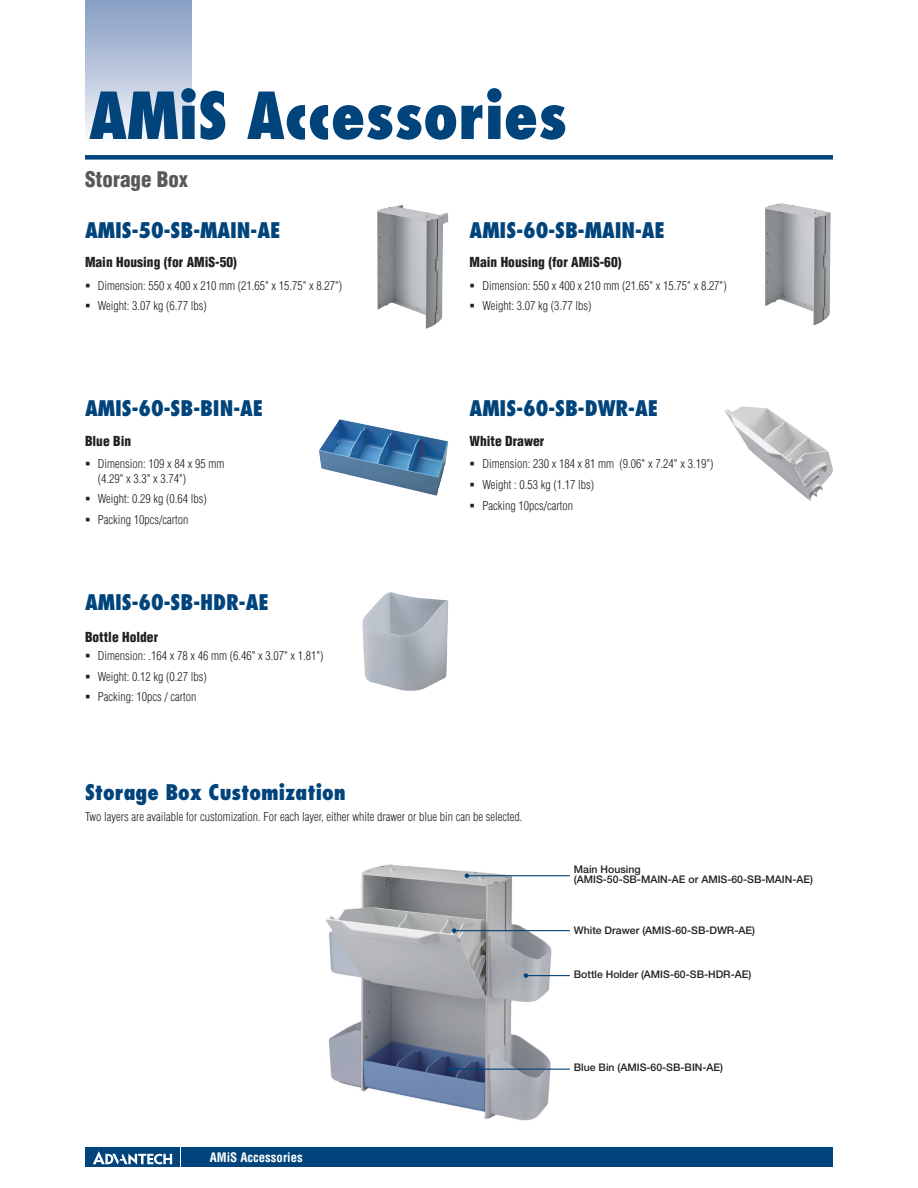
<style>
.page{position:relative;width:918px;height:1188px;background:#fff}
.page>*{position:absolute;margin:0;border:0;box-sizing:border-box;transform-origin:0 0}
.t1{font:800 condensed 63px "Futura";color:#00447b}
.t2{font:800 condensed 21px "Futura";color:#00447b}
.t3{font:900 condensed 21px "Helvetica";color:#57585a}
.t4{font:900 condensed 13.5px "Helvetica";color:#231f20}
.t5{font:700 condensed 12.75px "Helvetica";color:#fff}
.t6{font:300 condensed 12px/20.7px "Helvetica";color:#231f20}
.t7{font:500 10.5px/10.4px "Helvetica Neue";color:#231f20}
</style>
<div class="page">
<div style="left:85px;top:155px;width:748px;height:5px;background:#00447b"></div>
<div style="left:85px;top:0;width:106px;height:143px;background:linear-gradient(to bottom,#849bc1,#f9fafc)"></div>
<div style="left:182px;top:1147px;width:651px;height:20px;background:#00447b"></div>
<div style="left:85px;top:1147px;width:95px;height:20px;background:#00447b"></div>
<svg style="left:93px;top:1151px;width:79px;height:14px"></svg>
<img style="left:326px;top:864px;width:244px;height:257px">
<img style="left:377px;top:205px;width:71px;height:124px">
<img style="left:319px;top:419px;width:129px;height:77px">
<img style="left:724px;top:406px;width:109px;height:95px">
<img style="left:765px;top:203px;width:66px;height:122px">
<hr style="left:467px;top:875px;width:103px;height:1px;background:#00447b">
<svg style="left:465px;top:873px;width:4px;height:5px"></svg>
<hr style="left:454px;top:930px;width:116px;height:1px;background:#00447b">
<svg style="left:452px;top:928px;width:4px;height:5px"></svg>
<hr style="left:451px;top:1069px;width:119px;height:1px;background:#00447b">
<svg style="left:448px;top:1067px;width:5px;height:4px"></svg>
<hr style="left:526px;top:975px;width:44px;height:1px;background:#00447b">
<svg style="left:524px;top:973px;width:4px;height:5px"></svg>
<img style="left:362px;top:592px;width:86px;height:99px">
<h1 class="t1" style="left:89px;top:76px;width:480px">AMiS Accessories</h1>
<h2 class="t3" style="left:85px;top:166px;width:105px">Storage Box</h2>
<h2 class="t2" style="left:85px;top:217px;width:197px">AMIS-50-SB-MAIN-AE</h2>
<p class="t4" style="left:85px;top:254px;width:153px">Main Housing (for AMiS-50)</p>
<p class="t6" style="left:98px;top:275px;width:246px">Dimension: 550 x 400 x 210 mm (21.65" x 15.75" x 8.27")<br>Weight: 3.07 kg (6.77 lbs)</p>
<h2 class="t2" style="left:85px;top:395px;width:180px">AMIS-60-SB-BIN-AE</h2>
<p class="t4" style="left:85px;top:432px;width:48px">Blue Bin</p>
<p class="t6" style="left:98px;top:457px;width:128px;line-height:14.2px">Dimension: 109 x 84 x 95 mm (4.29" x 3.3" x 3.74")</p>
<p class="t6" style="left:98px;top:489px;width:111px">Weight: 0.29 kg (0.64 lbs)<br>Packing 10pcs/carton</p>
<h2 class="t2" style="left:85px;top:589px;width:185px">AMIS-60-SB-HDR-AE</h2>
<p class="t4" style="left:85px;top:628px;width:75px">Bottle Holder</p>
<p class="t6" style="left:98px;top:645px;width:227px">Dimension: .164 x 78 x 46 mm (6.46" x 3.07" x 1.81")<br>Weight: 0.12 kg (0.27 lbs)<br>Packing: 10pcs / carton</p>
<h2 class="t2" style="left:470px;top:217px;width:197px">AMIS-60-SB-MAIN-AE</h2>
<p class="t4" style="left:470px;top:254px;width:153px">Main Housing (for AMiS-60)</p>
<p class="t6" style="left:482px;top:275px;width:246px">Dimension: 550 x 400 x 210 mm (21.65" x 15.75" x 8.27")<br>Weight: 3.07 kg (3.77 lbs)</p>
<h2 class="t2" style="left:470px;top:395px;width:190px">AMIS-60-SB-DWR-AE</h2>
<p class="t4" style="left:470px;top:432px;width:76px">White Drawer</p>
<p class="t6" style="left:482px;top:454px;width:233px">Dimension: 230 x 184 x 81 mm (9.06" x 7.24" x 3.19")<br>Weight : 0.53 kg (1.17 lbs)<br>Packing 10pcs/carton</p>
<h2 class="t2" style="left:85px;top:779px;width:262px">Storage Box Customization</h2>
<p class="t6" style="left:85px;top:807px;width:439px">Two layers are available for customization. For each layer, either white drawer or blue bin can be selected.</p>
<p class="t5" style="left:210px;top:1149px;width:95px">AMiS Accessories</p>
<p class="t7" style="left:574px;top:864px;width:241px">Main Housing<br>(AMIS-50-SB-MAIN-AE or AMIS-60-SB-MAIN-AE)</p>
<p class="t7" style="left:574px;top:925px;width:183px">White Drawer (AMIS-60-SB-DWR-AE)</p>
<p class="t7" style="left:574px;top:969px;width:179px">Bottle Holder (AMIS-60-SB-HDR-AE)</p>
<p class="t7" style="left:574px;top:1062px;width:151px">Blue Bin (AMIS-60-SB-BIN-AE)</p>
</div>
